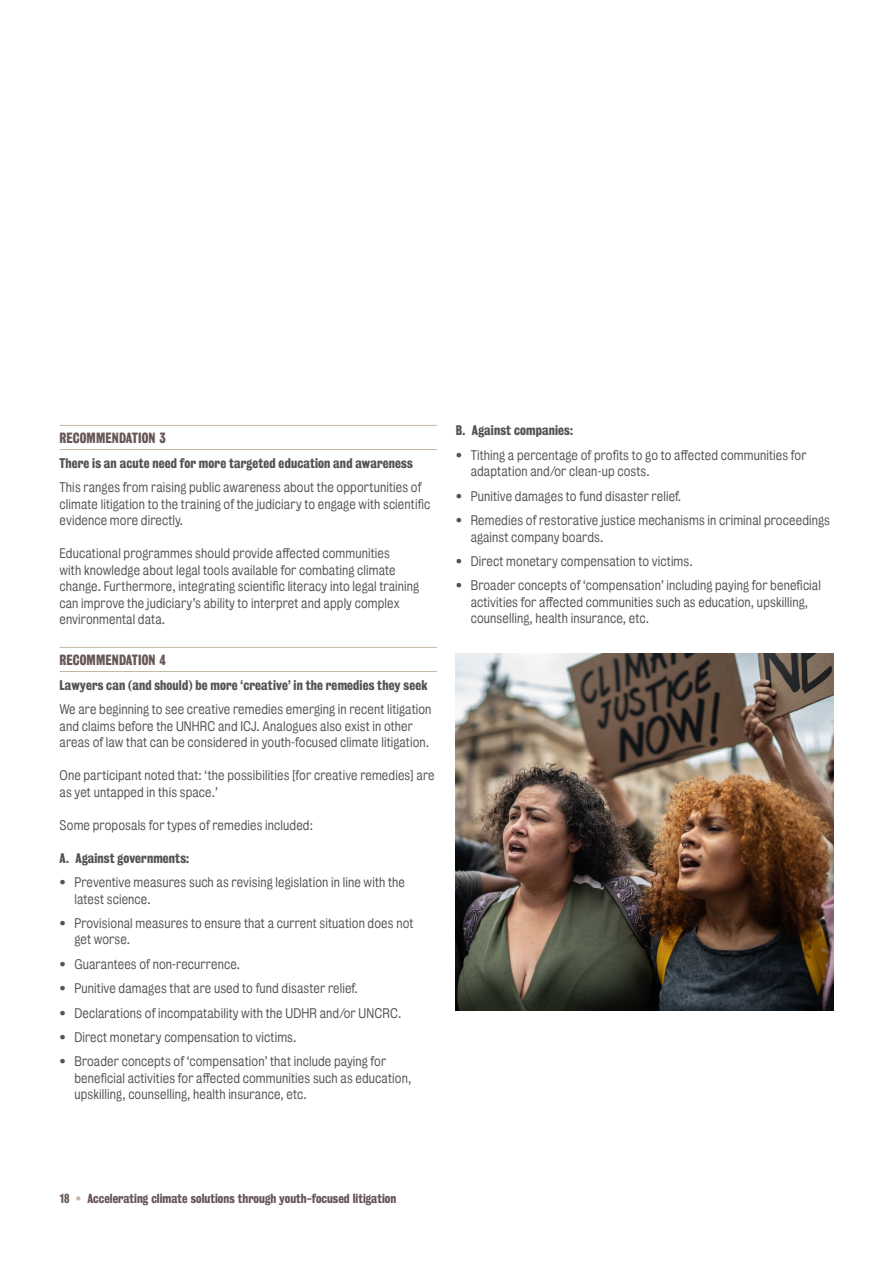
<style>
.page{position:relative;width:893px;height:1263px;background:#fff}
.page>*{position:absolute;margin:0;border:0;box-sizing:border-box;transform-origin:0 0}
.t1{font:13.5px "Kings Bureau Grot Three Seven";letter-spacing:.01em;color:#675657}
.t2{font:12.75px/16.5px "Kings Bureau Grot Five One";letter-spacing:.01em;color:#545352}
.t3{font:12.75px "Kings Bureau Grot Three Seven";letter-spacing:.01em;color:#545352}
.t4{font:12px "Kings Bureau Grot Three Seven";color:#675657}
.s1{font-family:"Kings Bureau Grot Five One";color:#c4b7a6}
</style>
<div class="page">
<hr style="left:60px;top:425px;width:377px;height:1px;background:#c4b7a6">
<hr style="left:60px;top:449px;width:377px;height:1px;background:#c4b7a6">
<hr style="left:60px;top:647px;width:377px;height:1px;background:#c4b7a6">
<hr style="left:60px;top:671px;width:377px;height:1px;background:#c4b7a6">
<img style="left:456px;top:654px;width:377px;height:357px">
<p class="t1" style="left:60px;top:430px;width:108px">RECOMMENDATION 3</p>
<p class="t3" style="left:60px;top:456px;width:355px">There is an acute need for more targeted education and awareness</p>
<p class="t2" style="left:60px;top:479px;width:372px">This ranges from raising public awareness about the opportunities of climate litigation to the training of the judiciary to engage with scientific evidence more directly.</p>
<p class="t2" style="left:60px;top:545px;width:361px">Educational programmes should provide affected communities<br>with knowledge about legal tools available for combating climate change. Furthermore, integrating scientific literacy into legal training can improve the judiciary’s ability to interpret and apply complex environmental data.</p>
<p class="t1" style="left:60px;top:652px;width:108px">RECOMMENDATION 4</p>
<p class="t3" style="left:60px;top:677px;width:370px">Lawyers can (and should) be more ‘creative’ in the remedies they seek</p>
<p class="t2" style="left:60px;top:701px;width:373px">We are beginning to see creative remedies emerging in recent litigation and claims before the UNHRC and ICJ. Analogues also exist in other areas of law that can be considered in youth-focused climate litigation.</p>
<p class="t2" style="left:60px;top:767px;width:377px">One participant noted that: ‘the possibilities [for creative remedies] are as yet untapped in this space.’</p>
<p class="t2" style="left:60px;top:817px;width:255px">Some proposals for types of remedies included:</p>
<p class="t3" style="left:60px;top:850px;width:131px">A. Against governments:</p>
<p class="t2" style="left:74px;top:874px;width:332px;text-indent:-15px">• Preventive measures such as revising legislation in line with the latest science.</p>
<p class="t2" style="left:74px;top:915px;width:341px;text-indent:-15px">• Provisional measures to ensure that a current situation does not get worse.</p>
<p class="t2" style="left:60px;top:956px;width:182px">• Guarantees of non-recurrence.</p>
<p class="t2" style="left:60px;top:980px;width:300px">• Punitive damages that are used to fund disaster relief.</p>
<p class="t2" style="left:60px;top:1005px;width:343px">• Declarations of incompatability with the UDHR and/or UNCRC.</p>
<p class="t2" style="left:60px;top:1029px;width:238px">• Direct monetary compensation to victims.</p>
<p class="t2" style="left:74px;top:1053px;width:338px;text-indent:-15px">• Broader concepts of ‘compensation’ that include paying for beneficial activities for affected communities such as education, upskilling, counselling, health insurance, etc.</p>
<p class="t3" style="left:456px;top:423px;width:119px">B. Against companies:</p>
<p class="t2" style="left:471px;top:447px;width:337px;text-indent:-15px">• Tithing a percentage of profits to go to affected communities for adaptation and/or clean-up costs.</p>
<p class="t2" style="left:456px;top:488px;width:227px">• Punitive damages to fund disaster relief.</p>
<p class="t2" style="left:471px;top:512px;width:361px;text-indent:-15px">• Remedies of restorative justice mechanisms in criminal proceedings against company boards.</p>
<p class="t2" style="left:456px;top:553px;width:238px">• Direct monetary compensation to victims.</p>
<p class="t2" style="left:471px;top:577px;width:352px;text-indent:-15px">• Broader concepts of ‘compensation’ including paying for beneficial activities for affected communities such as education, upskilling, counselling, health insurance, etc.</p>
<p class="t4" style="left:60px;top:1192px;width:338px">18 <span class="s1">•</span> Accelerating climate solutions through youth-focused litigation</p>
</div>
